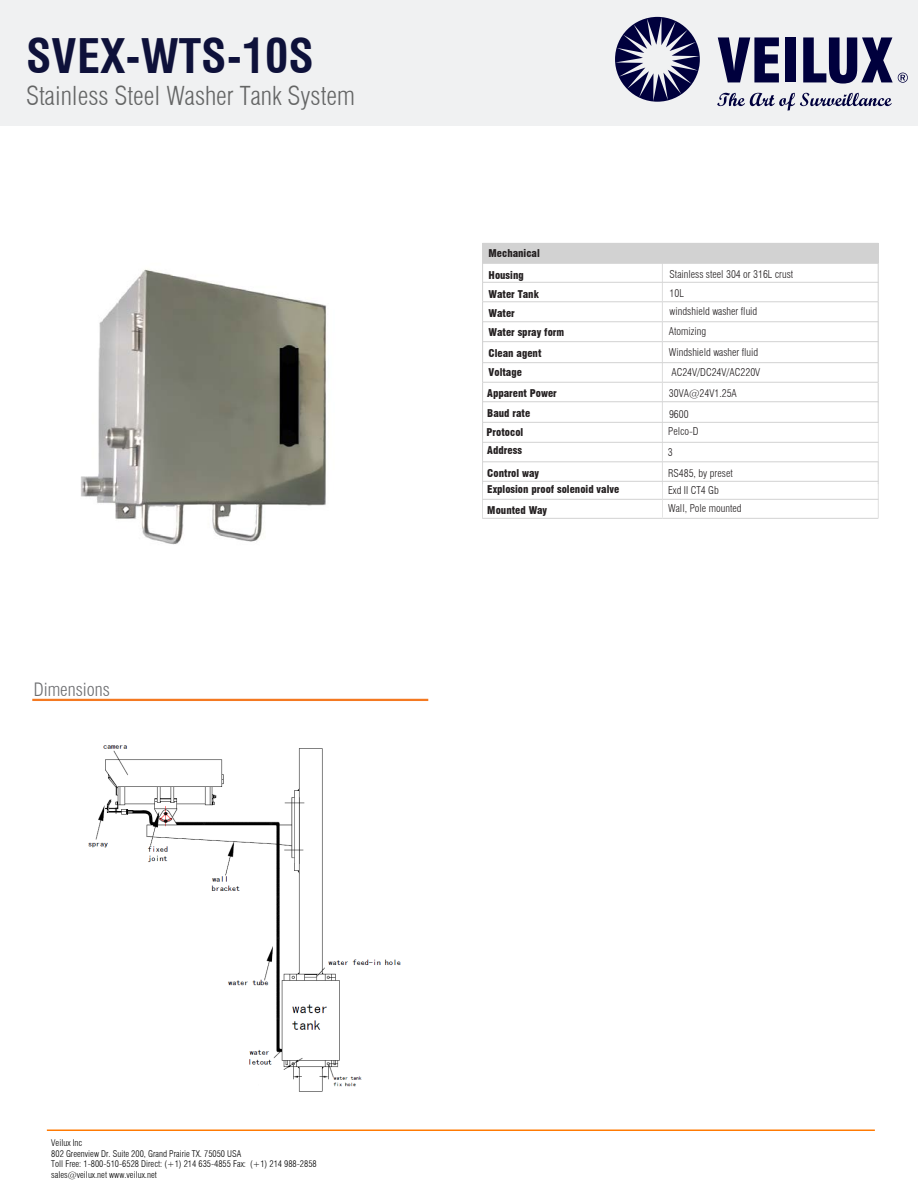
<style>
.page{position:relative;width:918px;height:1188px;background:#fff}
.page>*{position:absolute;margin:0;border:0;box-sizing:border-box;transform-origin:0 0}
.t1{font:700 46.5px "Swis 721 Cn BT";color:#0e113a}
.t2{font:300 condensed 25.5px "Swiss 721 BT";color:#646565}
.t3{font:300 condensed 18px "Swiss 721 BT";color:#6c6d70}
.t4{font:300 condensed 10.5px/21.1px "Swiss 721 BT";color:#231f20}
.t5{font:900 condensed 10.5px/21.6px "Swiss 721 BT";color:#231f20}
.t6{font:300 condensed 9px/10.8px "Swiss 721 BT";color:#000}
</style>
<div class="page">
<hr style="left:47px;top:1130px;width:828px;height:1px;background:#ff7a03">
<div style="left:482px;top:243px;width:396px;height:20px;background:#d2d2d2"></div>
<hr style="left:482px;top:302px;width:180px;height:1px;background:#d2d2d2">
<hr style="left:662px;top:302px;width:216px;height:1px;background:#d2d2d2">
<hr style="left:482px;top:322px;width:180px;height:1px;background:#d2d2d2">
<hr style="left:662px;top:322px;width:216px;height:1px;background:#d2d2d2">
<hr style="left:482px;top:321px;width:1px;height:42px;background:#d2d2d2">
<hr style="left:878px;top:321px;width:1px;height:42px;background:#d2d2d2">
<hr style="left:482px;top:341px;width:180px;height:1px;background:#d2d2d2">
<hr style="left:662px;top:341px;width:216px;height:1px;background:#d2d2d2">
<hr style="left:482px;top:382px;width:180px;height:1px;background:#d2d2d2">
<hr style="left:662px;top:382px;width:216px;height:1px;background:#d2d2d2">
<svg style="left:662px;top:264px;width:1px;height:58px"></svg>
<hr style="left:662px;top:322px;width:1px;height:41px;background:#ddd">
<hr style="left:482px;top:263px;width:180px;height:1px;background:#d2d2d2">
<hr style="left:662px;top:263px;width:216px;height:1px;background:#d2d2d2">
<hr style="left:482px;top:282px;width:180px;height:1px;background:#d2d2d2">
<hr style="left:662px;top:282px;width:216px;height:1px;background:#d2d2d2">
<svg style="left:482px;top:264px;width:1px;height:57px"></svg>
<svg style="left:878px;top:262px;width:1px;height:59px"></svg>
<hr style="left:482px;top:401px;width:180px;height:1px;background:#d2d2d2">
<hr style="left:662px;top:401px;width:216px;height:1px;background:#d2d2d2">
<svg style="left:878px;top:363px;width:1px;height:60px"></svg>
<div style="left:0;top:0;width:918px;height:126px;background:#f0f1f2"></div>
<svg style="left:718px;top:37px;width:61px;height:45px"></svg>
<div style="left:785px;top:37px;width:11px;height:45px;background:#00003d"></div>
<svg style="left:615px;top:17px;width:85px;height:85px"></svg>
<svg style="left:803px;top:37px;width:105px;height:47px"></svg>
<svg style="left:717px;top:93px;width:175px;height:18px"></svg>
<hr style="left:878px;top:423px;width:1px;height:39px;background:#d2d2d2">
<hr style="left:482px;top:462px;width:180px;height:1px;background:#d2d2d2">
<hr style="left:662px;top:462px;width:216px;height:1px;background:#d2d2d2">
<hr style="left:482px;top:422px;width:180px;height:1px;background:#d2d2d2">
<hr style="left:662px;top:422px;width:216px;height:1px;background:#d2d2d2">
<hr style="left:482px;top:362px;width:180px;height:1px;background:#d2d2d2">
<hr style="left:662px;top:362px;width:216px;height:1px;background:#d2d2d2">
<hr style="left:482px;top:499px;width:180px;height:1px;background:#d2d2d2">
<hr style="left:662px;top:499px;width:216px;height:1px;background:#d2d2d2">
<svg style="left:662px;top:363px;width:1px;height:121px"></svg>
<svg style="left:878px;top:462px;width:1px;height:22px"></svg>
<hr style="left:32px;top:699px;width:396px;height:2px;background:#f47921">
<hr style="left:482px;top:484px;width:1px;height:35px;background:#d2d2d2">
<hr style="left:878px;top:484px;width:1px;height:34px;background:#d2d2d2">
<hr style="left:662px;top:484px;width:1px;height:34px;background:#ddd">
<hr style="left:482px;top:518px;width:180px;height:1px;background:#d2d2d2">
<hr style="left:662px;top:518px;width:216px;height:1px;background:#d2d2d2">
<hr style="left:482px;top:442px;width:180px;height:1px;background:#d2d2d2">
<hr style="left:662px;top:442px;width:216px;height:1px;background:#d2d2d2">
<svg style="left:482px;top:363px;width:1px;height:121px"></svg>
<hr style="left:482px;top:481px;width:180px;height:1px;background:#d2d2d2">
<hr style="left:662px;top:481px;width:216px;height:1px;background:#d2d2d2">
<img style="left:81px;top:269px;width:245px;height:276px">
<img style="left:88px;top:745px;width:313px;height:347px">
<h1 class="t1" style="left:26px;top:29px;width:289px">SVEX-WTS-10S</h1>
<h2 class="t2" style="left:26px;top:80px;width:330px">Stainless Steel Washer Tank System</h2>
<h3 class="t3" style="left:34px;top:678px;width:78px">Dimensions</h3>
<p class="t5" style="left:489px;top:243px;width:53px">Mechanical</p>
<p class="t5" style="left:489px;top:264px;width:37px">Housing</p>
<p class="t4" style="left:670px;top:263px;width:125px">Stainless steel 304 or 316L crust</p>
<p class="t5" style="left:489px;top:284px;width:52px">Water Tank</p>
<p class="t4" style="left:670px;top:283px;width:16px">10L</p>
<p class="t5" style="left:489px;top:302px;width:28px">Water</p>
<p class="t5" style="left:489px;top:321px;width:77px">Water spray form</p>
<p class="t4" style="left:670px;top:301px;width:89px">windshield washer fluid</p>
<p class="t4" style="left:669px;top:321px;width:39px">Atomizing</p>
<p class="t5" style="left:489px;top:343px;width:54px">Clean agent</p>
<p class="t4" style="left:669px;top:342px;width:91px">Windshield washer fluid</p>
<p class="t5" style="left:487px;top:361px;width:71px">Voltage<br>Apparent Power</p>
<p class="t4" style="left:671px;top:362px;width:90px">AC24V/DC24V/AC220V</p>
<p class="t4" style="left:669px;top:383px;width:69px">30VA@24V1.25A</p>
<p class="t5" style="left:487px;top:402px;width:45px">Baud rate</p>
<p class="t5" style="left:487px;top:440px;width:36px">Address</p>
<p class="t4" style="left:669px;top:404px;width:21px">9600</p>
<p class="t5" style="left:487px;top:422px;width:38px">Protocol</p>
<p class="t4" style="left:668px;top:421px;width:32px">Pelco-D</p>
<p class="t4" style="left:668px;top:442px;width:67px">3<br>RS485, by preset</p>
<p class="t5" style="left:487px;top:462px;width:53px">Control way</p>
<p class="t5" style="left:487px;top:479px;width:133px">Explosion proof solenoid valve</p>
<p class="t4" style="left:668px;top:480px;width:52px">Exd II CT4 Gb</p>
<p class="t5" style="left:487px;top:499px;width:61px">Mounted Way</p>
<p class="t4" style="left:668px;top:498px;width:75px">Wall, Pole mounted</p>
<p class="t6" style="left:51px;top:1137px;width:267px">Veilux Inc<br>802 Greenview Dr. Suite 200, Grand Prairie TX. 75050 USA<br>Toll Free: 1-800-510-6528 Direct: (+1) 214 635-4855 Fax: (+1) 214 988-2858 sales@veilux.net www.veilux.net</p>
</div>
